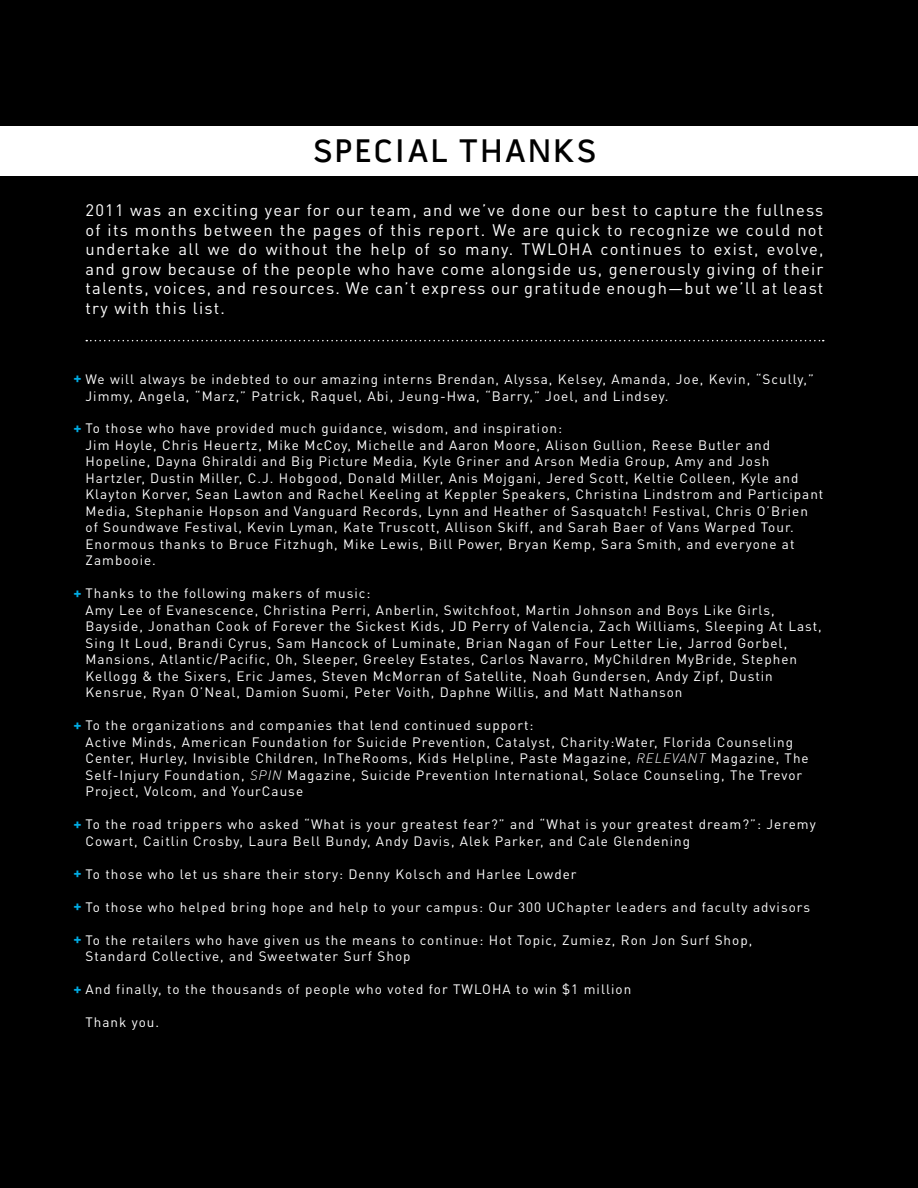
<style>
.page{position:relative;width:918px;height:1188px;background:#000}
.page>*{position:absolute;margin:0;border:0;box-sizing:border-box;transform-origin:0 0}
.t1{font:600 33px "Pill Gothic 600 mg";letter-spacing:.075em;color:#000}
.t2{font:16.5px/19.5px "DIN Pro";letter-spacing:.075em;color:#fff;text-align:justify}
.t3{font:700 15px/33px "DIN Pro";color:#00abe3}
.t4{font:13.5px/16.5px "DIN Pro";letter-spacing:.075em;color:#fff}
.s1{font-weight:300;font-style:italic}
</style>
<div class="page">
<div style="left:0;top:126px;width:918px;height:50px;background:#fff"></div>
<svg style="left:86px;top:340px;width:738px;height:1px"></svg>
<h1 class="t1" style="left:313px;top:131px;width:284px">SPECIAL THANKS</h1>
<p class="t2" style="left:86px;top:200px;width:740px">2011 was an exciting year for our team, and we’ve done our best to capture the fullness of its months between the pages of this report. We are quick to recognize we could not undertake all we do without the help of so many. TWLOHA continues to exist, evolve, and grow because of the people who have come alongside us, generously giving of their talents, voices, and resources. We can’t express our gratitude enough—but we’ll at least try with this list.</p>
<p class="t4" style="left:86px;top:370px;width:730px">We will always be indebted to our amazing interns Brendan, Alyssa, Kelsey, Amanda, Joe, Kevin, “Scully,”<br>Jimmy, Angela, “Marz,” Patrick, Raquel, Abi, Jeung-Hwa, “Barry,” Joel, and Lindsey.</p>
<p class="t4" style="left:86px;top:420px;width:739px">To those who have provided much guidance, wisdom, and inspiration:<br>Jim Hoyle, Chris Heuertz, Mike McCoy, Michelle and Aaron Moore, Alison Gullion, Reese Butler and Hopeline, Dayna Ghiraldi and Big Picture Media, Kyle Griner and Arson Media Group, Amy and Josh Hartzler, Dustin Miller, C.J. Hobgood, Donald Miller, Anis Mojgani, Jered Scott, Keltie Colleen, Kyle and Klayton Korver, Sean Lawton and Rachel Keeling at Keppler Speakers, Christina Lindstrom and Participant Media, Stephanie Hopson and Vanguard Records, Lynn and Heather of Sasquatch! Festival, Chris O’Brien of Soundwave Festival, Kevin Lyman, Kate Truscott, Allison Skiff, and Sarah Baer of Vans Warped Tour.<br>Enormous thanks to Bruce Fitzhugh, Mike Lewis, Bill Power, Bryan Kemp, Sara Smith, and everyone at Zambooie.</p>
<p class="t4" style="left:86px;top:585px;width:738px">Thanks to the following makers of music:<br>Amy Lee of Evanescence, Christina Perri, Anberlin, Switchfoot, Martin Johnson and Boys Like Girls, Bayside, Jonathan Cook of Forever the Sickest Kids, JD Perry of Valencia, Zach Williams, Sleeping At Last, Sing It Loud, Brandi Cyrus, Sam Hancock of Luminate, Brian Nagan of Four Letter Lie, Jarrod Gorbel, Mansions, Atlantic/Pacific, Oh, Sleeper, Greeley Estates, Carlos Navarro, MyChildren MyBride, Stephen Kellogg &amp; the Sixers, Eric James, Steven McMorran of Satellite, Noah Gundersen, Andy Zipf, Dustin Kensrue, Ryan O’Neal, Damion Suomi, Peter Voith, Daphne Willis, and Matt Nathanson</p>
<p class="t4" style="left:86px;top:717px;width:725px">To the organizations and companies that lend continued support:<br>Active Minds, American Foundation for Suicide Prevention, Catalyst, Charity:Water, Florida Counseling Center, Hurley, Invisible Children, InTheRooms, Kids Helpline, Paste Magazine, <span class="s1">RELEVANT</span> Magazine, The Self-Injury Foundation, <span class="s1">SPIN</span> Magazine, Suicide Prevention International, Solace Counseling, The Trevor Project, Volcom, and YourCause</p>
<p class="t4" style="left:86px;top:816px;width:732px">To the road trippers who asked “What is your greatest fear?” and “What is your greatest dream?”: Jeremy<br>Cowart, Caitlin Crosby, Laura Bell Bundy, Andy Davis, Alek Parker, and Cale Glendening</p>
<p class="t4" style="left:86px;top:865px;width:493px">To those who let us share their story: Denny Kolsch and Harlee Lowder</p>
<p class="t4" style="left:86px;top:898px;width:726px">To those who helped bring hope and help to your campus: Our 300 UChapter leaders and faculty advisors</p>
<p class="t4" style="left:86px;top:931px;width:668px">To the retailers who have given us the means to continue: Hot Topic, Zumiez, Ron Jon Surf Shop,<br>Standard Collective, and Sweetwater Surf Shop</p>
<p class="t4" style="left:86px;top:981px;width:547px">And finally, to the thousands of people who voted for TWLOHA to win $1 million</p>
<p class="t4" style="left:86px;top:1014px;width:75px">Thank you.</p>
<p class="t3" style="left:73px;top:361px;width:10px">+</p>
<p class="t3" style="left:73px;top:410px;width:10px">+</p>
<p class="t3" style="left:73px;top:575px;width:10px">+</p>
<p class="t3" style="left:73px;top:707px;width:10px">+</p>
<p class="t3" style="left:73px;top:806px;width:10px">+</p>
<p class="t3" style="left:73px;top:856px;width:10px">+ +</p>
<p class="t3" style="left:73px;top:922px;width:10px">+</p>
<p class="t3" style="left:73px;top:971px;width:10px">+</p>
</div>
